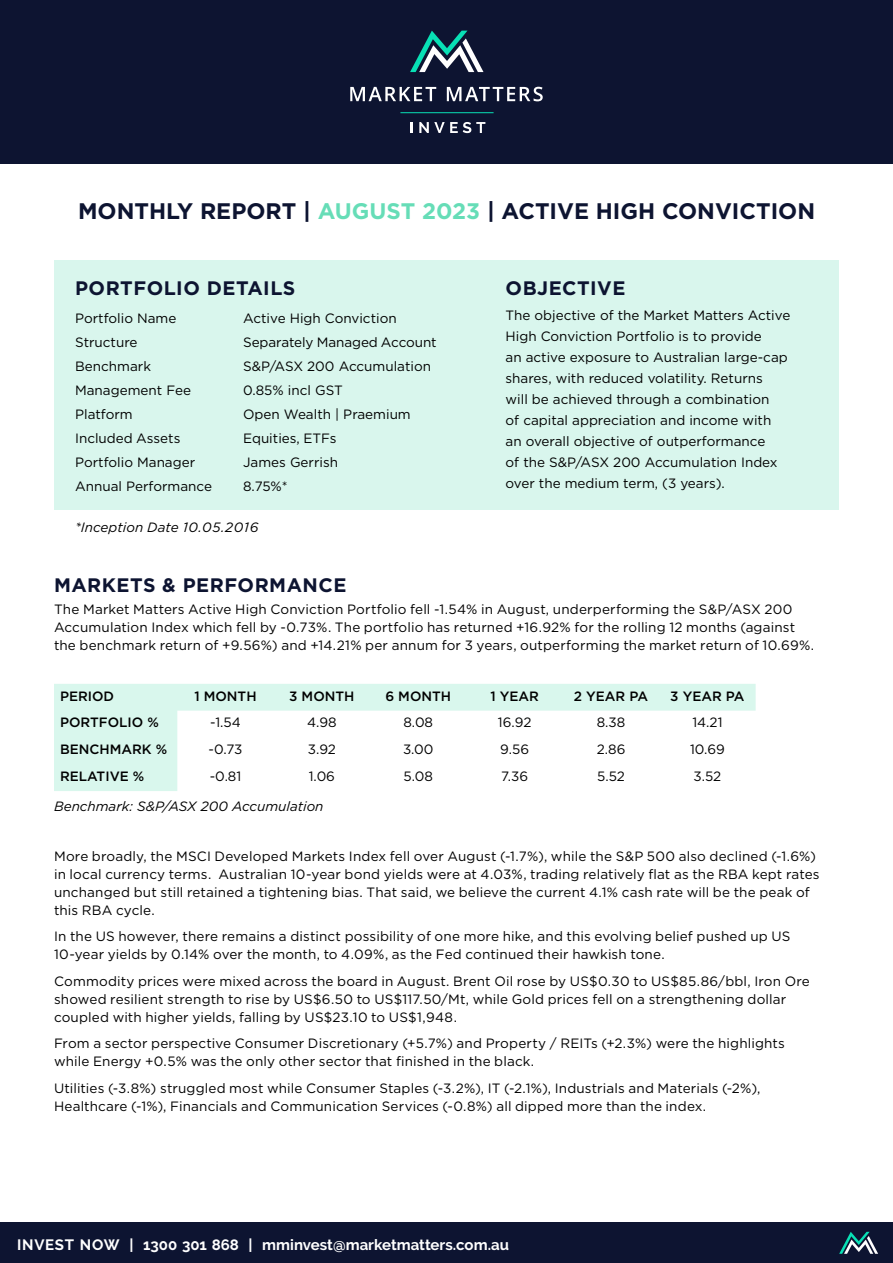
<style>
.page{position:relative;width:893px;height:1263px;background:#fff}
.page>*{position:absolute;margin:0;border:0;box-sizing:border-box;transform-origin:0 0}
.t1{font:700 22.5px "Gotham";color:#0d1431}
.t2{font:700 19.5px "Gotham";letter-spacing:.025em;color:#0d1431}
.t3{font:700 15px "Raleway";color:#fff}
.t4{font:13.5px/18px "Gotham";letter-spacing:.005em;color:#000}
.t5{font:500 13.5px "Gotham";color:#000}
.t6{font:italic 13.5px "Gotham";color:#000}
.s1{color:#66ddb7}
</style>
<div class="page">
<div style="left:0;top:0;width:893px;height:164px;background:#0d1431"></div>
<div style="left:0;top:1222px;width:893px;height:41px;background:#0d1431"></div>
<svg style="left:410px;top:31px;width:73px;height:41px"></svg>
<svg style="left:350px;top:87px;width:86px;height:14px"></svg>
<svg style="left:447px;top:87px;width:96px;height:14px"></svg>
<svg style="left:411px;top:122px;width:2px;height:11px"></svg>
<svg style="left:419px;top:122px;width:66px;height:11px"></svg>
<hr style="left:400px;top:112px;width:94px;height:1px;background:#08e0b5">
<svg style="left:839px;top:1232px;width:39px;height:22px"></svg>
<div style="left:54px;top:260px;width:785px;height:250px;background:#d9f6ed"></div>
<svg style="left:54px;top:684px;width:702px;height:107px"></svg>
<h1 class="t1" style="left:78px;top:196px;width:739px">MONTHLY REPORT | <span class="s1">AUGUST 2023</span> | ACTIVE HIGH CONVICTION</h1>
<h2 class="t2" style="left:75px;top:275px;width:222px">PORTFOLIO DETAILS</h2>
<p class="t4" style="left:75px;top:309px;width:103px">Portfolio Name</p>
<p class="t4" style="left:243px;top:309px;width:155px">Active High Conviction</p>
<p class="t4" style="left:75px;top:333px;width:64px">Structure</p>
<p class="t4" style="left:243px;top:333px;width:195px">Separately Managed Account</p>
<p class="t4" style="left:75px;top:357px;width:77px">Benchmark</p>
<p class="t4" style="left:243px;top:357px;width:189px">S&amp;P/ASX 200 Accumulation</p>
<p class="t4" style="left:75px;top:381px;width:117px">Management Fee</p>
<p class="t4" style="left:243px;top:381px;width:101px">0.85% incl GST</p>
<p class="t4" style="left:75px;top:405px;width:59px">Platform</p>
<p class="t4" style="left:243px;top:405px;width:169px">Open Wealth | Praemium</p>
<p class="t4" style="left:75px;top:429px;width:107px">Included Assets</p>
<p class="t4" style="left:243px;top:429px;width:95px">Equities, ETFs</p>
<p class="t4" style="left:75px;top:453px;width:122px">Portfolio Manager</p>
<p class="t4" style="left:243px;top:453px;width:96px">James Gerrish</p>
<p class="t4" style="left:75px;top:477px;width:138px">Annual Performance</p>
<p class="t4" style="left:243px;top:477px;width:46px">8.75%*</p>
<p class="t6" style="left:75px;top:519px;width:185px">*Inception Date 10.05.2016</p>
<h2 class="t2" style="left:506px;top:275px;width:121px">OBJECTIVE</h2>
<p class="t4" style="left:506px;top:305px;width:286px;line-height:21px">The objective of the Market Matters Active High Conviction Portfolio is to provide<br>an active exposure to Australian large-cap shares, with reduced volatility. Returns<br>will be achieved through a combination<br>of capital appreciation and income with an overall objective of outperformance<br>of the S&amp;P/ASX 200 Accumulation Index over the medium term, (3 years).</p>
<h2 class="t2" style="left:54px;top:572px;width:294px">MARKETS &amp; PERFORMANCE</h2>
<p class="t4" style="left:54px;top:600px;width:762px">The Market Matters Active High Conviction Portfolio fell -1.54% in August, underperforming the S&amp;P/ASX 200<br>Accumulation Index which fell by -0.73%. The portfolio has returned +16.92% for the rolling 12 months (against the benchmark return of +9.56%) and +14.21% per annum for 3 years, outperforming the market return of 10.69%.</p>
<p class="t5" style="left:60px;top:687px;width:56px">PERIOD</p>
<p class="t5" style="left:194px;top:687px;width:64px">1 MONTH</p>
<p class="t5" style="left:289px;top:687px;width:67px">3 MONTH</p>
<p class="t5" style="left:385px;top:687px;width:67px">6 MONTH</p>
<p class="t5" style="left:490px;top:687px;width:50px">1 YEAR</p>
<p class="t5" style="left:574px;top:687px;width:76px">2 YEAR PA</p>
<p class="t5" style="left:670px;top:687px;width:76px">3 YEAR PA</p>
<p class="t5" style="left:60px;top:714px;width:100px">PORTFOLIO %</p>
<p class="t4" style="left:210px;top:713px;width:32px">-1.54</p>
<p class="t4" style="left:307px;top:713px;width:31px">4.98</p>
<p class="t4" style="left:403px;top:713px;width:31px">8.08</p>
<p class="t4" style="left:498px;top:713px;width:35px">16.92</p>
<p class="t4" style="left:597px;top:713px;width:30px">8.38</p>
<p class="t4" style="left:692px;top:713px;width:32px">14.21</p>
<p class="t5" style="left:60px;top:741px;width:109px">BENCHMARK %</p>
<p class="t4" style="left:209px;top:740px;width:35px">-0.73</p>
<p class="t4" style="left:308px;top:740px;width:30px">3.92</p>
<p class="t4" style="left:403px;top:740px;width:32px">3.00</p>
<p class="t4" style="left:500px;top:740px;width:30px">9.56</p>
<p class="t4" style="left:597px;top:740px;width:30px">2.86</p>
<p class="t4" style="left:690px;top:740px;width:36px">10.69</p>
<p class="t5" style="left:60px;top:767px;width:86px">RELATIVE %</p>
<p class="t4" style="left:210px;top:767px;width:33px">-0.81</p>
<p class="t4" style="left:309px;top:767px;width:28px">1.06</p>
<p class="t4" style="left:404px;top:767px;width:31px">5.08</p>
<p class="t4" style="left:501px;top:767px;width:29px">7.36</p>
<p class="t4" style="left:597px;top:767px;width:29px">5.52</p>
<p class="t4" style="left:694px;top:767px;width:29px">3.52</p>
<p class="t6" style="left:54px;top:797px;width:271px">Benchmark: S&amp;P/ASX 200 Accumulation</p>
<p class="t4" style="left:54px;top:846px;width:767px">More broadly, the MSCI Developed Markets Index fell over August (-1.7%), while the S&amp;P 500 also declined (-1.6%) in local currency terms. Australian 10-year bond yields were at 4.03%, trading relatively flat as the RBA kept rates unchanged but still retained a tightening bias. That said, we believe the current 4.1% cash rate will be the peak of this RBA cycle.</p>
<p class="t4" style="left:54px;top:927px;width:738px">In the US however, there remains a distinct possibility of one more hike, and this evolving belief pushed up US<br>10-year yields by 0.14% over the month, to 4.09%, as the Fed continued their hawkish tone.</p>
<p class="t4" style="left:54px;top:971px;width:757px">Commodity prices were mixed across the board in August. Brent Oil rose by US$0.30 to US$85.86/bbl, Iron Ore showed resilient strength to rise by US$6.50 to US$117.50/Mt, while Gold prices fell on a strengthening dollar coupled with higher yields, falling by US$23.10 to US$1,948.</p>
<p class="t4" style="left:54px;top:1034px;width:732px">From a sector perspective Consumer Discretionary (+5.7%) and Property / REITs (+2.3%) were the highlights while Energy +0.5% was the only other sector that finished in the black.</p>
<p class="t4" style="left:54px;top:1078px;width:708px">Utilities (-3.8%) struggled most while Consumer Staples (-3.2%), IT (-2.1%), Industrials and Materials (-2%),<br>Healthcare (-1%), Financials and Communication Services (-0.8%) all dipped more than the index.</p>
<p class="t3" style="left:17px;top:1236px;width:493px">INVEST NOW | 1300 301 868 | mminvest@marketmatters.com.au</p>
</div>
